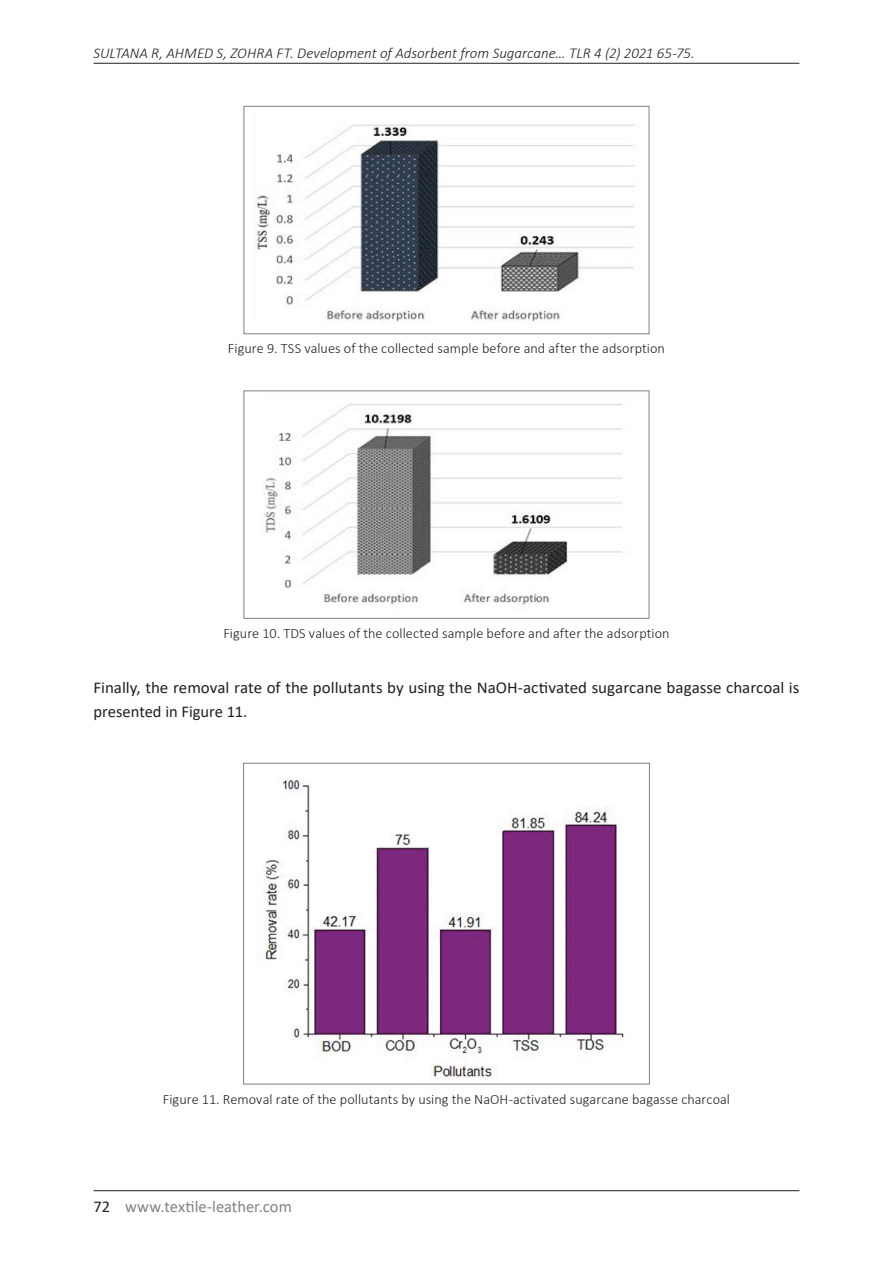
<style>
.page{position:relative;width:893px;height:1263px;background:#fff}
.page>*{position:absolute;margin:0;border:0;box-sizing:border-box;transform-origin:0 0}
.t1{font:16.5px/24px "Calibri";color:#231f20}
.t2{font:16.5px "Calibri";color:#808285}
.t3{font:italic 300 15px "Calibri";color:#231f20}
.t4{font:300 14.25px "Calibri";letter-spacing:.005em;color:#231f20}
.s1{color:#231f20}
</style>
<div class="page">
<hr style="left:94px;top:63px;width:705px;height:1px;background:#231f20">
<hr style="left:94px;top:1190px;width:705px;height:1px;background:#231f20">
<img style="left:253px;top:124px;width:382px;height:198px">
<div style="left:244px;top:106px;width:405px;height:228px;border:1px solid #808285"></div>
<img style="left:263px;top:404px;width:359px;height:206px">
<div style="left:244px;top:390px;width:405px;height:229px;border:1px solid #808285"></div>
<img style="left:265px;top:780px;width:359px;height:298px">
<div style="left:243px;top:763px;width:407px;height:321px;border:1px solid #808285"></div>
<p class="t3" style="left:94px;top:44px;width:603px">SULTANA R, AHMED S, ZOHRA FT. Development of Adsorbent from Sugarcane… TLR 4 (2) 2021 65-75.</p>
<p class="t4" style="left:228px;top:340px;width:439px">Figure 9. TSS values of the collected sample before and after the adsorption</p>
<p class="t4" style="left:223px;top:624px;width:448px">Figure 10. TDS values of the collected sample before and after the adsorption</p>
<p class="t1" style="left:94px;top:675px;width:707px">Finally, the removal rate of the pollutants by using the NaOH-activated sugarcane bagasse charcoal is presented in Figure 11.</p>
<p class="t4" style="left:163px;top:1090px;width:569px">Figure 11. Removal rate of the pollutants by using the NaOH-activated sugarcane bagasse charcoal</p>
<p class="t2" style="left:93px;top:1195px;width:200px"><span class="s1">72</span> www.textile-leather.com</p>
</div>
